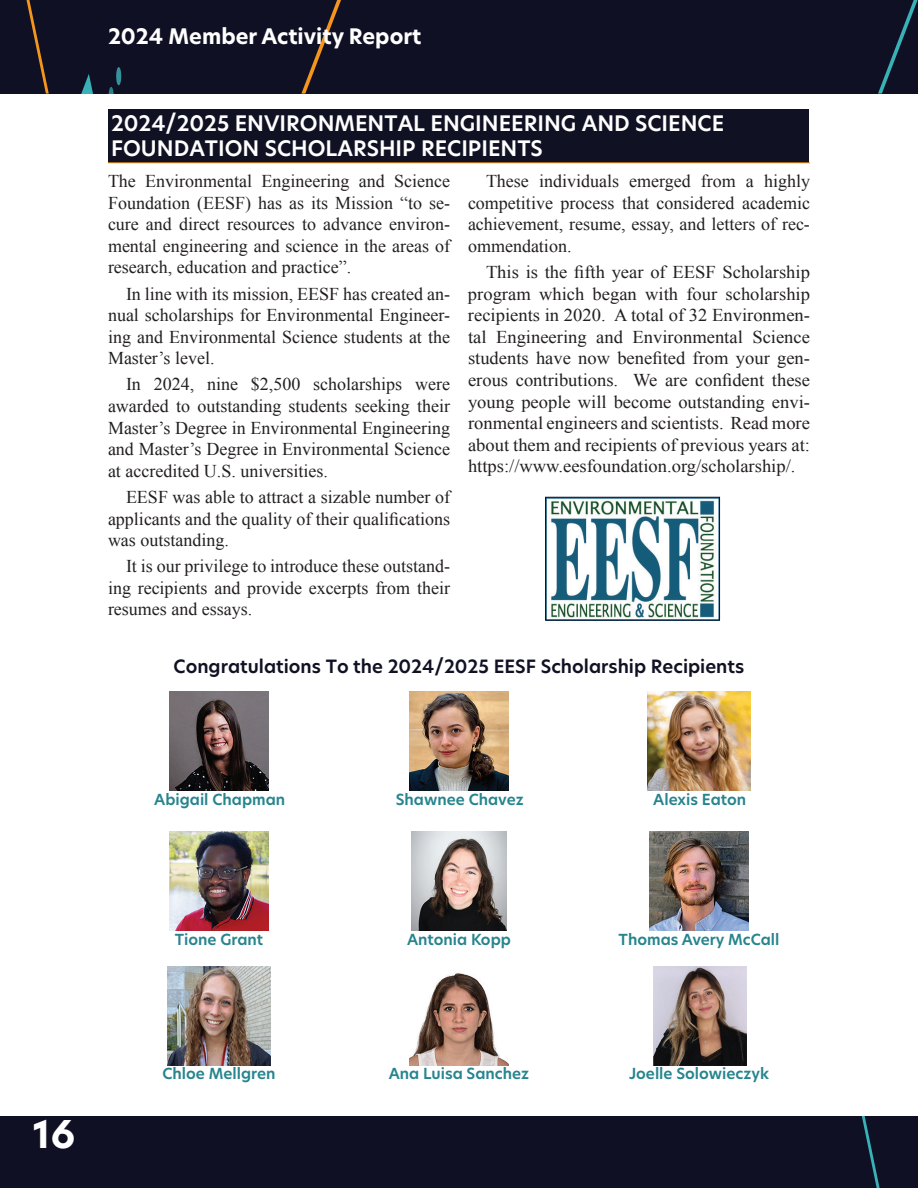
<style>
.page{position:relative;width:918px;height:1188px;background:#fff}
.page>*{position:absolute;margin:0;border:0;box-sizing:border-box;transform-origin:0 0}
.t1{font:700 37.5px "New Hero";color:#fff}
.t2{font:600 21px/25.2px "New Hero";color:#fff}
.t3{font:700 21px "New Hero";color:#fff}
.t4{font:18px/21.6px "Times New Roman";color:#231f20;text-align:justify}
.t5{font:600 18px "New Hero";color:#101224}
.t6{font:600 15px "New Hero";color:#27848d}
</style>
<div class="page">
<div style="left:0;top:0;width:918px;height:94px;background:#0f1023"></div>
<svg style="left:878px;top:0;width:40px;height:94px"></svg>
<svg style="left:27px;top:0;width:314px;height:94px"></svg>
<div style="left:0;top:1116px;width:918px;height:72px;background:#0f1023"></div>
<svg style="left:862px;top:1116px;width:18px;height:72px"></svg>
<div style="left:109px;top:109px;width:700px;height:53px;background:#101224"></div>
<hr style="left:108px;top:162px;width:702px;height:1px;background:#f4951f">
<img style="left:170px;top:691px;width:98px;height:99px">
<img style="left:410px;top:691px;width:98px;height:99px">
<img style="left:648px;top:691px;width:102px;height:99px">
<img style="left:169px;top:832px;width:100px;height:99px">
<img style="left:411px;top:832px;width:96px;height:99px">
<img style="left:650px;top:832px;width:98px;height:99px">
<img style="left:167px;top:966px;width:104px;height:99px">
<img style="left:410px;top:973px;width:98px;height:92px">
<img style="left:653px;top:966px;width:93px;height:99px">
<img style="left:547px;top:500px;width:167px;height:118px">
<div style="left:545px;top:497px;width:175px;height:123px;border:1px solid #101224"></div>
<p class="t3" style="left:108px;top:22px;width:315px">2024 Member Activity Report</p>
<p class="t2" style="left:111px;top:111px;width:615px">2024/2025 ENVIRONMENTAL ENGINEERING AND SCIENCE<br>FOUNDATION SCHOLARSHIP RECIPIENTS</p>
<p class="t4" style="left:108px;top:170px;width:344px">The Environmental Engineering and Science Foundation (EESF) has as its Mission “to se&shy;cure and direct resources to advance environ&shy;mental engineering and science in the areas of research, education and practice”.</p>
<p class="t4" style="left:108px;top:282px;width:344px;text-indent:18px">In line with its mission, EESF has created an&shy;nual scholarships for Environmental Engineer&shy;ing and Environmental Science students at the Master’s level.</p>
<p class="t4" style="left:108px;top:373px;width:344px;text-indent:18px">In 2024, nine $2,500 scholarships were awarded to outstanding students seeking their Master’s Degree in Environmental Engineering and Master’s Degree in Environmental Science at accredited U.S. universities.</p>
<p class="t4" style="left:108px;top:486px;width:344px;text-indent:18px">EESF was able to attract a sizable number of applicants and the quality of their qualifications was outstanding.</p>
<p class="t4" style="left:108px;top:555px;width:344px;text-indent:18px">It is our privilege to introduce these outstand&shy;ing recipients and provide excerpts from their resumes and essays.</p>
<p class="t4" style="left:468px;top:170px;width:344px;text-indent:18px">These individuals emerged from a highly competitive process that considered academic achievement, resume, essay, and letters of rec&shy;ommendation.</p>
<p class="t4" style="left:468px;top:261px;width:344px;text-indent:18px">This is the fifth year of EESF Scholarship program which began with four scholarship recipients in 2020. A total of 32 Environmen&shy;tal Engineering and Environmental Science students have now benefited from your gen&shy;erous contributions. We are confident these young people will become outstanding envi&shy;ronmental engineers and scientists. Read more about them and recipients of previous years at: https://www.eesfoundation.org/scholarship/.</p>
<p class="t5" style="left:174px;top:654px;width:572px">Congratulations To the 2024/2025 EESF Scholarship Recipients</p>
<p class="t6" style="left:154px;top:789px;width:132px">Abigail Chapman</p>
<p class="t6" style="left:396px;top:789px;width:129px">Shawnee Chavez</p>
<p class="t6" style="left:653px;top:789px;width:94px">Alexis Eaton</p>
<h1 class="t1" style="left:33px;top:1108px;width:44px">16</h1>
<p class="t6" style="left:175px;top:929px;width:90px">Tione Grant</p>
<p class="t6" style="left:163px;top:1063px;width:114px">Chloe Mellgren</p>
<p class="t6" style="left:407px;top:929px;width:105px">Antonia Kopp</p>
<p class="t6" style="left:389px;top:1063px;width:142px">Ana Luisa Sanchez</p>
<p class="t6" style="left:619px;top:929px;width:162px">Thomas Avery McCall</p>
<p class="t6" style="left:629px;top:1063px;width:142px">Joelle Solowieczyk</p>
</div>
